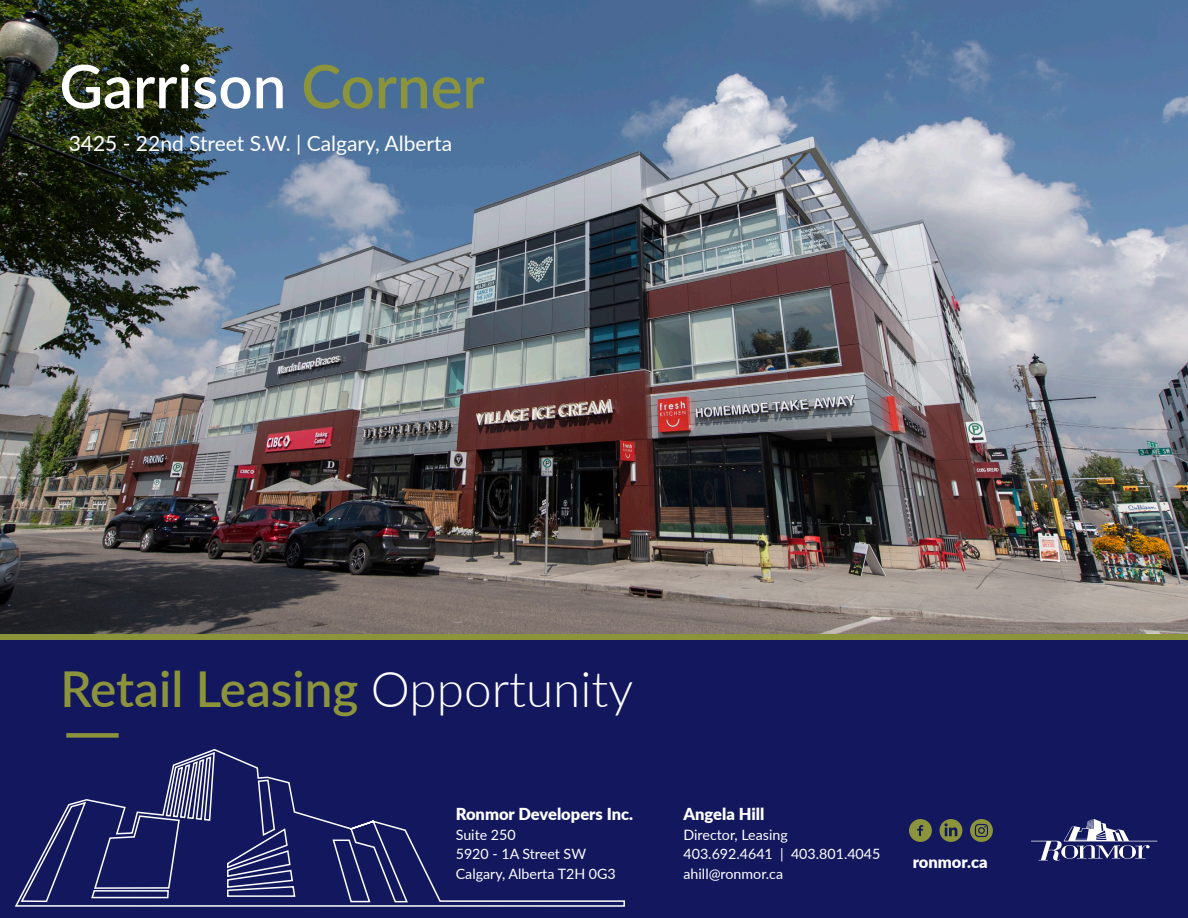
<style>
.page{position:relative;width:1188px;height:918px;background:#fff}
.page>*{position:absolute;margin:0;border:0;box-sizing:border-box;transform-origin:0 0}
.t1{font:600 60px "Lato";color:#fff}
.t2{font:600 49.5px "Lato";color:#8c943b}
.t3{font:21px "Lato";color:#fff}
.t4{font:900 16.5px "Lato";color:#fff}
.t5{font:14.25px "Lato";color:#fff}
.s1{color:#8c943b}
.s2{font-weight:300;color:#fff}
</style>
<div class="page">
<img style="left:0;top:0;width:1188px;height:634px">
<div style="left:0;top:634px;width:1188px;height:7px;background:#8c943b"></div>
<div style="left:0;top:641px;width:1188px;height:277px;background:#12175e"></div>
<svg style="left:1031px;top:819px;width:126px;height:42px"></svg>
<div style="left:970px;top:819px;width:23px;height:23px;background:#8c943b;border-radius:50%"></div>
<svg style="left:975px;top:824px;width:13px;height:13px"></svg>
<svg style="left:909px;top:819px;width:23px;height:23px"></svg>
<svg style="left:940px;top:819px;width:22px;height:23px"></svg>
<svg style="left:14px;top:749px;width:611px;height:158px"></svg>
<div style="left:66px;top:733px;width:53px;height:5px;background:#8c943b"></div>
<p class="t1" style="left:59px;top:43px;width:427px">Garrison <span class="s1">Corner</span></p>
<p class="t3" style="left:69px;top:129px;width:385px">3425 - 22nd Street S.W. | Calgary, Alberta</p>
<p class="t2" style="left:60px;top:653px;width:574px">Retail Leasing <span class="s2">Opportunity</span></p>
<p class="t4" style="left:456px;top:802px;width:179px">Ronmor Developers Inc.</p>
<p class="t5" style="left:456px;top:824px;width:61px">Suite 250</p>
<p class="t5" style="left:456px;top:844px;width:132px">5920 - 1A Street SW</p>
<p class="t5" style="left:456px;top:863px;width:162px">Calgary, Alberta T2H 0G3</p>
<p class="t4" style="left:684px;top:802px;width:83px">Angela Hill</p>
<p class="t5" style="left:684px;top:824px;width:106px">Director, Leasing</p>
<p class="t5" style="left:684px;top:844px;width:198px">403.692.4641 | 403.801.4045</p>
<p class="t5" style="left:684px;top:863px;width:101px">ahill@ronmor.ca</p>
<p class="t4" style="left:913px;top:849px;width:76px">ronmor.ca</p>
</div>
